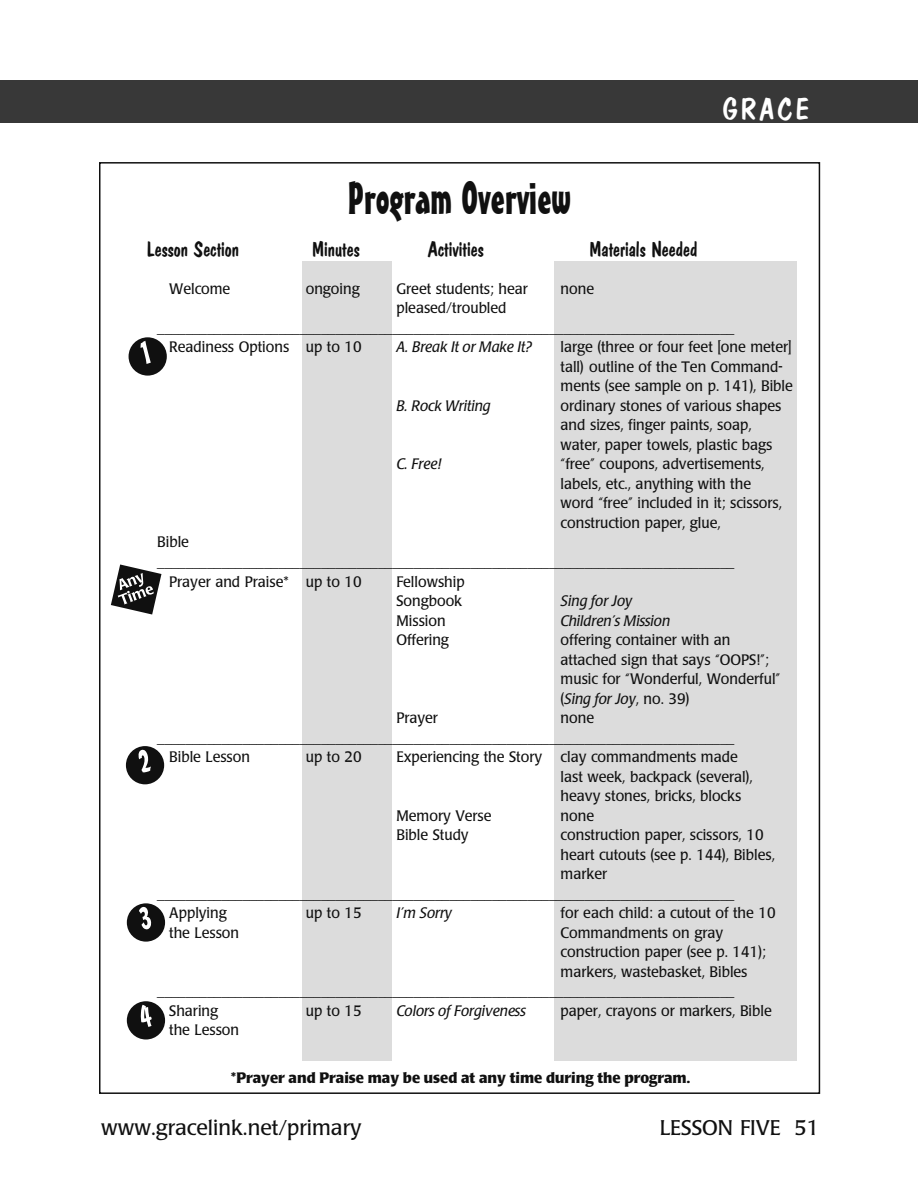
<style>
.page{position:relative;width:918px;height:1202px;background:#fff}
.page>*{position:absolute;margin:0;border:0;box-sizing:border-box;transform-origin:0 0}
.section_title{font:45px "Mister Earl BT";color:#101010}
.t1{font:30px "Dom Casual D";letter-spacing:.1em;color:#fff}
.section_title-2{font:21px "Dom Casual D";color:#101010}
.t2{font:21px "Poppl Laudatio";color:#101010}
.body{font:15px/19.5px "Poppl Laudatio";color:#101010;scale:.95 1}
.P_overview_body{font:15px "Poppl Laudatio";color:#101010;scale:.95 1}
.body-2{font:italic 15px "Poppl Laudatio";color:#101010}
.body-Xindent{font:700 15px "Poppl Laudatio";color:#101010}
.s1{font-style:normal}
</style>
<div class="page">
<div style="left:302px;top:261px;width:90px;height:799px;background:#dcdcdc"></div>
<div style="left:554px;top:261px;width:243px;height:799px;background:#dcdcdc"></div>
<div style="left:129px;top:337px;width:38px;height:38px;background:#101010;border-radius:50%"></div>
<svg style="left:140px;top:341px;width:11px;height:23px"></svg>
<svg style="left:111px;top:564px;width:50px;height:50px"></svg>
<div style="left:126px;top:746px;width:38px;height:38px;background:#101010;border-radius:50%"></div>
<svg style="left:138px;top:749px;width:13px;height:23px"></svg>
<div style="left:127px;top:903px;width:38px;height:38px;background:#101010;border-radius:50%"></div>
<svg style="left:139px;top:906px;width:13px;height:23px"></svg>
<div style="left:127px;top:1001px;width:38px;height:38px;background:#101010;border-radius:50%"></div>
<svg style="left:141px;top:1004px;width:11px;height:23px"></svg>
<div style="left:0;top:80px;width:27px;height:43px;background:#383838"></div>
<div style="left:27px;top:80px;width:891px;height:43px;background:#383838"></div>
<p class="section_title" style="left:348px;top:171px;width:225px">Program Overview</p>
<p class="section_title-2" style="left:147px;top:237px;width:94px">Lesson Section</p>
<p class="section_title-2" style="left:312px;top:237px;width:49px">Minutes</p>
<p class="section_title-2" style="left:428px;top:237px;width:58px">Activities</p>
<p class="section_title-2" style="left:589px;top:237px;width:109px">Materials Needed</p>
<p class="t1" style="left:722px;top:92px;width:88px">GRACE</p>
<p class="P_overview_body" style="left:169px;top:280px;width:66px">Welcome</p>
<p class="P_overview_body" style="left:306px;top:280px;width:58px">ongoing</p>
<p class="P_overview_body" style="left:396px;top:280px;width:140px">Greet students; hear</p>
<p class="P_overview_body" style="left:561px;top:280px;width:37px">none</p>
<p class="body" style="left:396px;top:299px;width:117px">pleased/troubled</p>
<p class="P_overview_body" style="left:157px;top:319px;width:609px">_________________________________________________________________________________</p>
<p class="body" style="left:169px;top:338px;width:204px">Readiness Options up to 10</p>
<p class="body-2" style="left:396px;top:339px;width:137px">A. Break It or Make It?</p>
<p class="body" style="left:561px;top:338px;width:246px">large (three or four feet [one meter] tall) outline of the Ten Command&shy;ments (see sample on p. 141), Bible</p>
<p class="body-2" style="left:396px;top:397px;width:96px">B. Rock Writing</p>
<p class="body" style="left:561px;top:396px;width:234px">ordinary stones of various shapes</p>
<p class="body" style="left:561px;top:416px;width:203px">and sizes, finger paints, soap,</p>
<p class="body" style="left:561px;top:435px;width:224px">water, paper towels, plastic bags</p>
<p class="body-2" style="left:396px;top:456px;width:46px">C. Free!</p>
<p class="body" style="left:561px;top:455px;width:216px">“free” coupons, advertisements,</p>
<p class="body" style="left:561px;top:474px;width:202px">labels, etc., anything with the</p>
<p class="body" style="left:561px;top:494px;width:235px">word “free” included in it; scissors,</p>
<p class="body" style="left:561px;top:513px;width:170px">construction paper, glue,</p>
<p class="body" style="left:157px;top:533px;width:35px">Bible</p>
<p class="P_overview_body" style="left:157px;top:553px;width:609px">_________________________________________________________________________________</p>
<p class="body" style="left:169px;top:572px;width:204px">Prayer and Praise* up to 10</p>
<p class="body" style="left:396px;top:572px;width:73px">Fellowship</p>
<p class="body" style="left:396px;top:591px;width:71px">Songbook</p>
<p class="body-2" style="left:561px;top:592px;width:73px">Sing for Joy</p>
<p class="body" style="left:396px;top:611px;width:53px">Mission</p>
<p class="body-2" style="left:561px;top:612px;width:111px">Children’s Mission</p>
<p class="body" style="left:396px;top:630px;width:57px">Offering</p>
<p class="body" style="left:561px;top:630px;width:180px">offering container with an</p>
<p class="body" style="left:561px;top:650px;width:221px">attached sign that says “OOPS!”;</p>
<p class="body" style="left:561px;top:669px;width:233px">music for “Wonderful, Wonderful”</p>
<p class="body-2" style="left:561px;top:690px;width:130px"><span class="s1">(</span>Sing for Joy<span class="s1">, no. 39)</span></p>
<p class="body" style="left:396px;top:708px;width:45px">Prayer</p>
<p class="body" style="left:561px;top:708px;width:37px">none</p>
<p class="P_overview_body" style="left:157px;top:729px;width:609px">_________________________________________________________________________________</p>
<p class="body" style="left:169px;top:747px;width:87px">Bible Lesson</p>
<p class="body" style="left:306px;top:747px;width:60px">up to 20</p>
<p class="body" style="left:396px;top:747px;width:361px">Experiencing the Story clay commandments made</p>
<p class="body" style="left:561px;top:767px;width:204px">last week, backpack (several),</p>
<p class="body" style="left:561px;top:786px;width:192px">heavy stones, bricks, blocks</p>
<p class="body" style="left:396px;top:806px;width:102px">Memory Verse</p>
<p class="body" style="left:561px;top:806px;width:37px">none</p>
<p class="body" style="left:396px;top:825px;width:78px">Bible Study</p>
<p class="body" style="left:561px;top:825px;width:215px">construction paper, scissors, 10</p>
<p class="body" style="left:561px;top:845px;width:227px">heart cutouts (see p. 144), Bibles, marker</p>
<p class="P_overview_body" style="left:157px;top:885px;width:609px">_________________________________________________________________________________</p>
<p class="body" style="left:169px;top:903px;width:62px">Applying</p>
<p class="body" style="left:306px;top:903px;width:60px">up to 15</p>
<p class="body-2" style="left:396px;top:904px;width:57px">I’m Sorry</p>
<p class="body" style="left:561px;top:903px;width:228px">for each child: a cutout of the 10</p>
<p class="body" style="left:169px;top:923px;width:75px">the Lesson</p>
<p class="body" style="left:561px;top:923px;width:173px">Commandments on gray</p>
<p class="body" style="left:561px;top:942px;width:218px">construction paper (see p. 141);</p>
<p class="body" style="left:561px;top:962px;width:198px">markers, wastebasket, Bibles</p>
<p class="P_overview_body" style="left:157px;top:982px;width:609px">_________________________________________________________________________________</p>
<p class="body" style="left:169px;top:1001px;width:53px">Sharing</p>
<p class="body" style="left:306px;top:1001px;width:60px">up to 15</p>
<p class="body-2" style="left:396px;top:1002px;width:131px">Colors of Forgiveness</p>
<p class="body" style="left:561px;top:1001px;width:224px">paper, crayons or markers, Bible</p>
<p class="body" style="left:169px;top:1020px;width:75px">the Lesson</p>
<p class="body-Xindent" style="left:231px;top:1068px;width:460px">*Prayer and Praise may be used at any time during the program.</p>
<p class="t2" style="left:101px;top:1116px;width:262px">www.gracelink.net/primary</p>
<p class="t2" style="left:660px;top:1116px;width:161px">LESSON FIVE 51</p>
</div>
